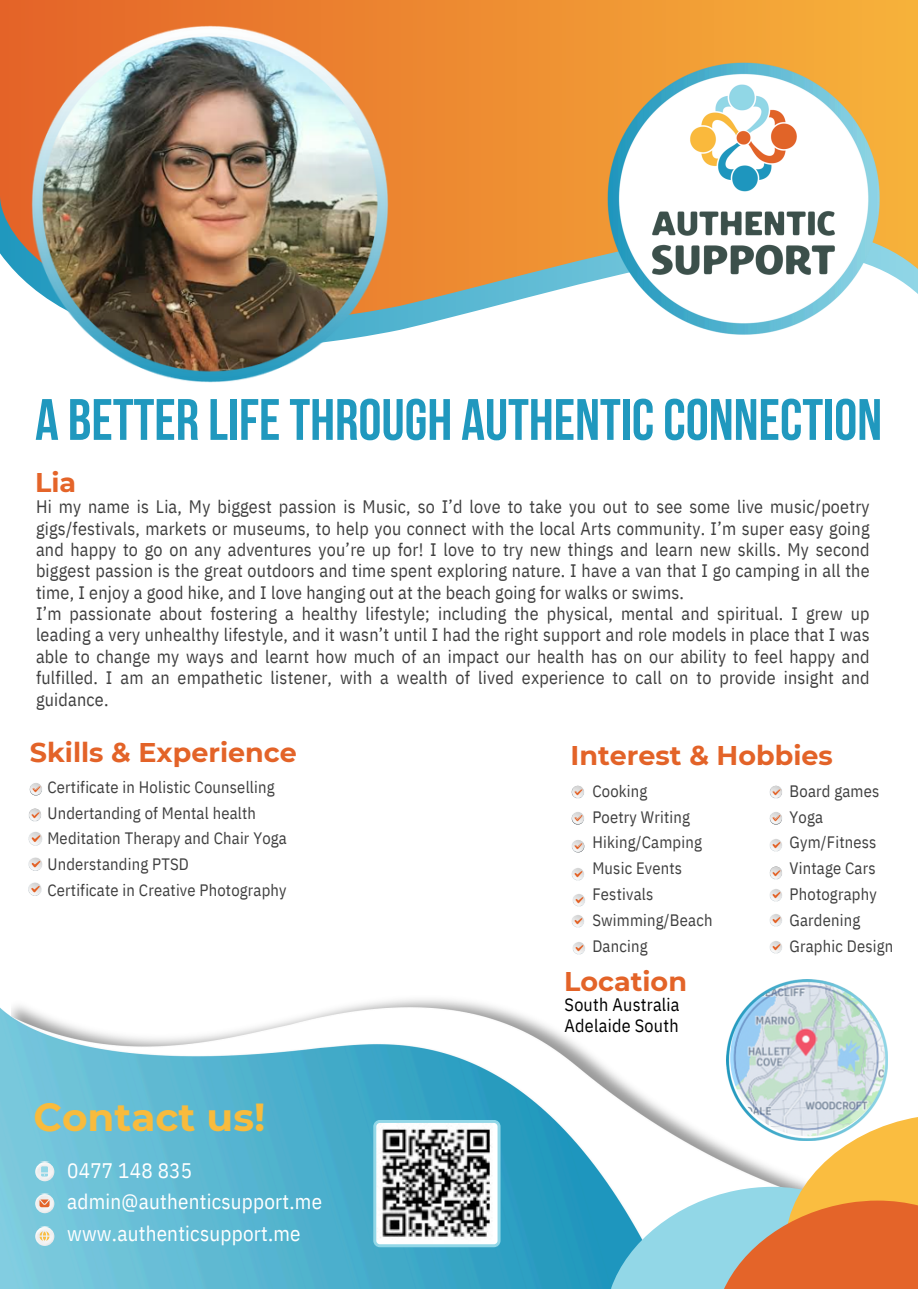
<style>
.page{position:relative;width:918px;height:1289px;background:#fff}
.page>*{position:absolute;margin:0;border:0;box-sizing:border-box;transform-origin:0 0}
.t1{font:700 58.2px "Bebas Neue";color:#2098be}
.t2{font:700 39px "Montserrat";color:#f8bb3d}
.t3{font:700 27px "Montserrat";color:#e36328}
.t4{font:700 27px "Montserrat";color:#e46429}
.t5{font:21px/31.5px "IBM Plex Sans Cond";letter-spacing:.01em;color:#fff}
.t6{font:18px/21.3px "IBM Plex Sans Cond";letter-spacing:.01em;color:#3f3f3f;text-align:justify}
.t7{font:18px "IBM Plex Sans Cond";letter-spacing:.015em;color:#000}
.t8{font:16.5px/25.8px "IBM Plex Sans Cond";letter-spacing:.01em;color:#3f3f3f}
</style>
<div class="page">
<img style="left:0;top:999px;width:727px;height:289px">
<svg style="left:35px;top:1161px;width:19px;height:20px"></svg>
<img style="left:36px;top:1161px;width:17px;height:18px">
<svg style="left:41px;top:1166px;width:7px;height:10px"></svg>
<div style="left:35px;top:1193px;width:19px;height:19px;background:#f0f0f1;border-radius:50%"></div>
<img style="left:36px;top:1192px;width:17px;height:18px">
<svg style="left:40px;top:1199px;width:10px;height:7px"></svg>
<div style="left:35px;top:1226px;width:19px;height:19px;background:#f0f0f1;border-radius:50%"></div>
<img style="left:36px;top:1225px;width:17px;height:18px">
<svg style="left:40px;top:1230px;width:10px;height:10px"></svg>
<svg style="left:611px;top:1116px;width:307px;height:172px"></svg>
<img style="left:28px;top:788px;width:11px;height:34px">
<svg style="left:30px;top:783px;width:12px;height:12px"></svg>
<svg style="left:29px;top:808px;width:12px;height:12px"></svg>
<img style="left:571px;top:790px;width:14px;height:117px">
<svg style="left:572px;top:785px;width:12px;height:13px"></svg>
<svg style="left:572px;top:812px;width:12px;height:12px"></svg>
<svg style="left:572px;top:840px;width:12px;height:12px"></svg>
<img style="left:769px;top:791px;width:13px;height:89px">
<svg style="left:770px;top:785px;width:12px;height:13px"></svg>
<svg style="left:770px;top:812px;width:12px;height:12px"></svg>
<svg style="left:770px;top:866px;width:12px;height:12px"></svg>
<svg style="left:0;top:0;width:918px;height:322px;background:#e69747"></svg>
<svg style="left:373px;top:1119px;width:128px;height:127px"></svg>
<img style="left:32px;top:26px;width:356px;height:356px">
<img style="left:600px;top:55px;width:286px;height:280px">
<img style="left:643px;top:74px;width:200px;height:209px">
<img style="left:727px;top:979px;width:161px;height:161px">
<img style="left:769px;top:889px;width:13px;height:13px">
<img style="left:769px;top:914px;width:13px;height:40px">
<img style="left:571px;top:915px;width:14px;height:40px">
<img style="left:28px;top:832px;width:15px;height:14px">
<img style="left:28px;top:857px;width:15px;height:14px">
<img style="left:28px;top:882px;width:14px;height:14px">
<p class="t1" style="left:35px;top:396px;width:849px">A BETTER LIFETHROUGH AUTHENTICCONNECTION</p>
<p class="t4" style="left:35px;top:465px;width:43px">Lia</p>
<p class="t6" style="left:36px;top:495px;width:835px">Hi my name is Lia, My biggest passion is Music, so I’d love to take you out to see some live music/poetry gigs/festivals, markets or museums, to help you connect with the local Arts community. I’m super easy going and happy to go on any adventures you’re up for! I love to try new things and learn new skills. My second biggest passion is the great outdoors and time spent exploring nature. I have a van that I go camping in all the time, I enjoy a good hike, and I love hanging out at the beach going for walks or swims.</p>
<p class="t6" style="left:36px;top:602px;width:835px">I’m passionate about fostering a healthy lifestyle; including the physical, mental and spiritual. I grew up leading a very unhealthy lifestyle, and it wasn’t until I had the right support and role models in place that I was able to change my ways and learnt how much of an impact our health has on our ability to feel happy and fulfilled. I am an empathetic listener, with a wealth of lived experience to call on to provide insight and guidance.</p>
<p class="t3" style="left:30px;top:736px;width:269px">Skills &amp; Experience</p>
<p class="t3" style="left:571px;top:738px;width:264px">Interest &amp; Hobbies</p>
<p class="t8" style="left:47px;top:773px;width:229px">Certificate in Holistic Counselling</p>
<p class="t8" style="left:47px;top:799px;width:210px">Undertanding of Mental health</p>
<p class="t8" style="left:47px;top:825px;width:241px">Meditation Therapy and Chair Yoga</p>
<p class="t8" style="left:47px;top:851px;width:143px">Understanding PTSD</p>
<p class="t8" style="left:47px;top:877px;width:241px">Certificate in Creative Photography</p>
<p class="t2" style="left:34px;top:1093px;width:233px">Contact us!</p>
<p class="t5" style="left:67px;top:1153px;width:256px">0477 148 835 admin@authenticsupport.me www.authenticsupport.me</p>
<p class="t8" style="left:592px;top:777px;width:57px">Cooking</p>
<p class="t8" style="left:592px;top:803px;width:99px">Poetry Writing</p>
<p class="t8" style="left:592px;top:829px;width:111px">Hiking/Camping</p>
<p class="t8" style="left:592px;top:855px;width:91px">Music Events<br>Festivals</p>
<p class="t8" style="left:592px;top:906px;width:122px">Swimming/Beach</p>
<p class="t8" style="left:592px;top:932px;width:57px">Dancing</p>
<h3 class="t3" style="left:564px;top:964px;width:124px">Location</h3>
<p class="t7" style="left:565px;top:992px;width:117px">South Australia</p>
<p class="t7" style="left:565px;top:1013px;width:115px">Adelaide South</p>
<p class="t8" style="left:790px;top:777px;width:91px">Board games</p>
<p class="t8" style="left:790px;top:803px;width:35px">Yoga</p>
<p class="t8" style="left:790px;top:829px;width:88px">Gym/Fitness</p>
<p class="t8" style="left:790px;top:855px;width:88px">Vintage Cars</p>
<p class="t8" style="left:790px;top:881px;width:89px">Photography</p>
<p class="t8" style="left:790px;top:906px;width:72px">Gardening</p>
<p class="t8" style="left:790px;top:932px;width:105px">Graphic Design</p>
</div>
